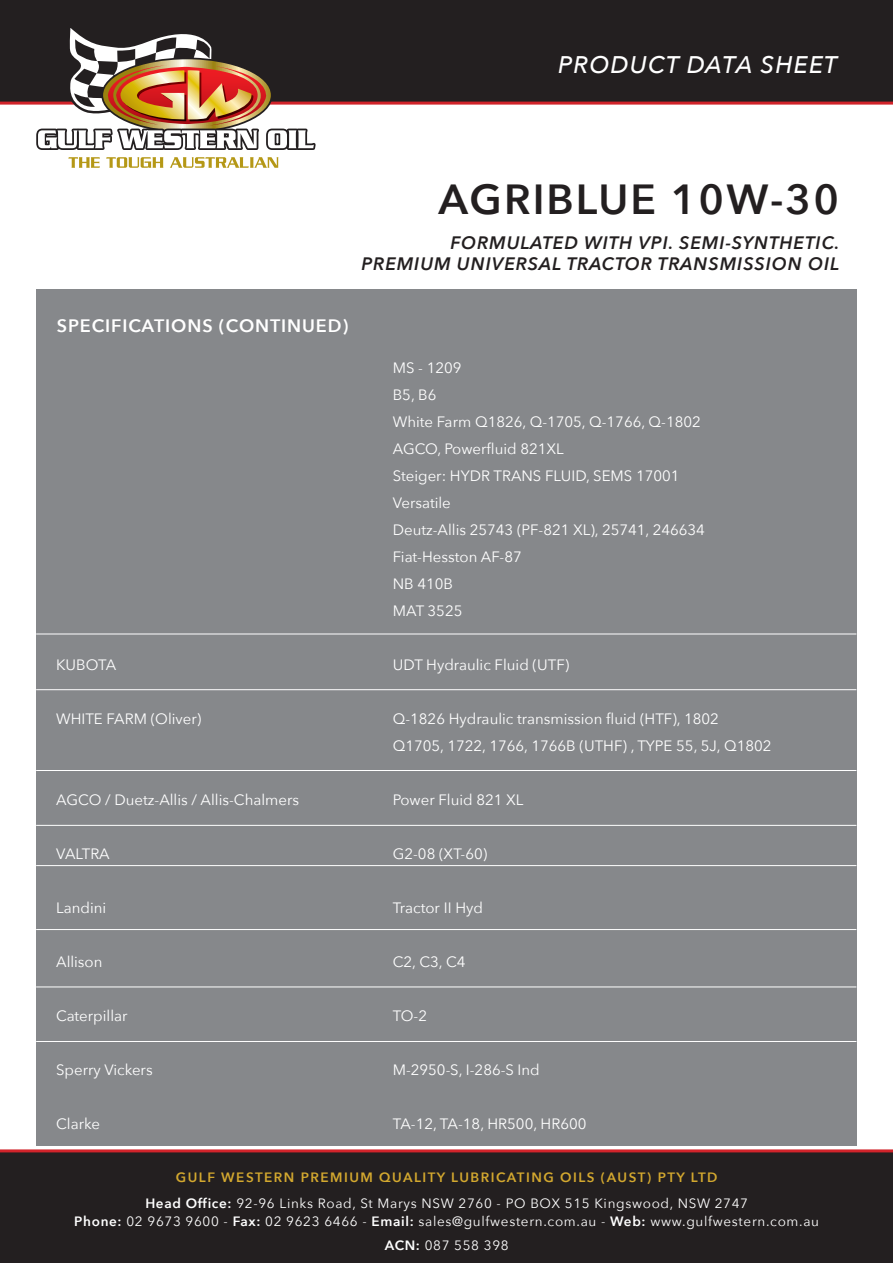
<style>
.page{position:relative;width:893px;height:1263px;background:#fff}
.page>*{position:absolute;margin:0;border:0;box-sizing:border-box;transform-origin:0 0}
.t1{font:600 42px "Avenir Next";letter-spacing:.05em;color:#231f20}
.t2{font:italic 500 24px "Avenir Next";letter-spacing:.05em;color:#fff}
.t3{font:italic 600 18px "Avenir Next";letter-spacing:.05em;color:#231f20}
.t4{font:600 18px "Avenir Next";letter-spacing:.05em;color:#fff}
.t5{font:15px "Avenir Next";color:#fff}
.t6{font:13.5px/24px "Avenir Next";letter-spacing:.05em;color:#fff;text-align:center}
.t7{font:600 13.5px "Avenir Next";letter-spacing:.11em;color:#d3a82f}
.s1{font-weight:600}
</style>
<div class="page">
<div style="left:0;top:1150px;width:893px;height:113px;background:#231f20"></div>
<div style="left:0;top:0;width:893px;height:103px;background:#231f20"></div>
<hr style="left:0;top:1149px;width:893px;height:3px;background:#d1232a">
<hr style="left:0;top:102px;width:893px;height:3px;background:#d1232a">
<svg style="left:36px;top:28px;width:280px;height:140px"></svg>
<div style="left:36px;top:289px;width:820px;height:857px;background:#86888b"></div>
<hr style="left:36px;top:634px;width:820px;height:1px;background:#fff">
<hr style="left:36px;top:689px;width:820px;height:1px;background:#fff">
<hr style="left:36px;top:770px;width:820px;height:1px;background:#fff">
<hr style="left:36px;top:825px;width:820px;height:1px;background:#fff">
<hr style="left:36px;top:865px;width:820px;height:1px;background:#fff">
<hr style="left:36px;top:929px;width:820px;height:1px;background:#fff">
<hr style="left:36px;top:986px;width:820px;height:1px;background:#fff">
<hr style="left:36px;top:1041px;width:820px;height:1px;background:#fff">
<p class="t2" style="left:558px;top:44px;width:281px">PRODUCT DATA SHEET</p>
<p class="t1" style="left:439px;top:164px;width:402px">AGRIBLUE 10W-30</p>
<p class="t3" style="left:450px;top:227px;width:391px">FORMULATED WITH VPI. SEMI-SYNTHETIC.</p>
<p class="t3" style="left:361px;top:249px;width:480px">PREMIUM UNIVERSAL TRACTOR TRANSMISSION OIL</p>
<p class="t4" style="left:57px;top:310px;width:293px">SPECIFICATIONS (CONTINUED)</p>
<p class="t5" style="left:393px;top:355px;width:70px">MS - 1209</p>
<p class="t5" style="left:393px;top:382px;width:45px">B5, B6</p>
<p class="t5" style="left:393px;top:409px;width:310px">White Farm Q1826, Q-1705, Q-1766, Q-1802</p>
<p class="t5" style="left:393px;top:436px;width:173px">AGCO, Powerfluid 821XL</p>
<p class="t5" style="left:393px;top:463px;width:288px">Steiger: HYDR TRANS FLUID, SEMS 17001</p>
<p class="t5" style="left:393px;top:490px;width:60px">Versatile</p>
<p class="t5" style="left:393px;top:517px;width:314px">Deutz-Allis 25743 (PF-821 XL), 25741, 246634</p>
<p class="t5" style="left:393px;top:544px;width:131px">Fiat-Hesston AF-87</p>
<p class="t5" style="left:393px;top:571px;width:62px">NB 410B</p>
<p class="t5" style="left:393px;top:598px;width:71px">MAT 3525</p>
<p class="t5" style="left:56px;top:652px;width:62px">KUBOTA</p>
<p class="t5" style="left:393px;top:652px;width:178px">UDT Hydraulic Fluid (UTF)</p>
<p class="t5" style="left:56px;top:706px;width:147px">WHITE FARM (Oliver)</p>
<p class="t5" style="left:393px;top:706px;width:328px">Q-1826 Hydraulic transmission fluid (HTF), 1802</p>
<p class="t5" style="left:393px;top:733px;width:380px">Q1705, 1722, 1766, 1766B (UTHF) , TYPE 55, 5J, Q1802</p>
<p class="t5" style="left:56px;top:787px;width:244px">AGCO / Duetz-Allis / Allis-Chalmers</p>
<p class="t5" style="left:393px;top:787px;width:132px">Power Fluid 821 XL</p>
<p class="t5" style="left:56px;top:841px;width:55px">VALTRA</p>
<p class="t5" style="left:393px;top:841px;width:96px">G2-08 (XT-60)</p>
<p class="t5" style="left:56px;top:895px;width:52px">Landini</p>
<p class="t5" style="left:393px;top:895px;width:92px">Tractor II Hyd</p>
<p class="t5" style="left:56px;top:949px;width:48px">Allison</p>
<p class="t5" style="left:393px;top:949px;width:74px">C2, C3, C4</p>
<p class="t5" style="left:56px;top:1003px;width:73px">Caterpillar</p>
<p class="t5" style="left:393px;top:1003px;width:36px">TO-2</p>
<p class="t5" style="left:56px;top:1057px;width:98px">Sperry Vickers</p>
<p class="t5" style="left:393px;top:1057px;width:148px">M-2950-S, I-286-S Ind</p>
<p class="t5" style="left:56px;top:1111px;width:45px">Clarke</p>
<p class="t5" style="left:393px;top:1111px;width:195px">TA-12, TA-18, HR500, HR600</p>
<p class="t7" style="left:176px;top:1166px;width:543px">GULF WESTERN PREMIUM QUALITY LUBRICATING OILS (AUST) PTY LTD</p>
<p class="t6" style="left:145px;top:1190px;width:604px"><span class="s1">Head Office:</span> 92-96 Links Road, St Marys NSW 2760 - PO BOX 515 Kingswood, NSW 2747</p>
<p class="t6" style="left:74px;top:1208px;width:746px"><span class="s1">Phone:</span> 02 9673 9600 - <span class="s1">Fax:</span> 02 9623 6466 - <span class="s1">Email:</span> sales@gulfwestern.com.au - <span class="s1">Web:</span> www.gulfwestern.com.au<br><span class="s1">ACN:</span> 087 558 398</p>
</div>
